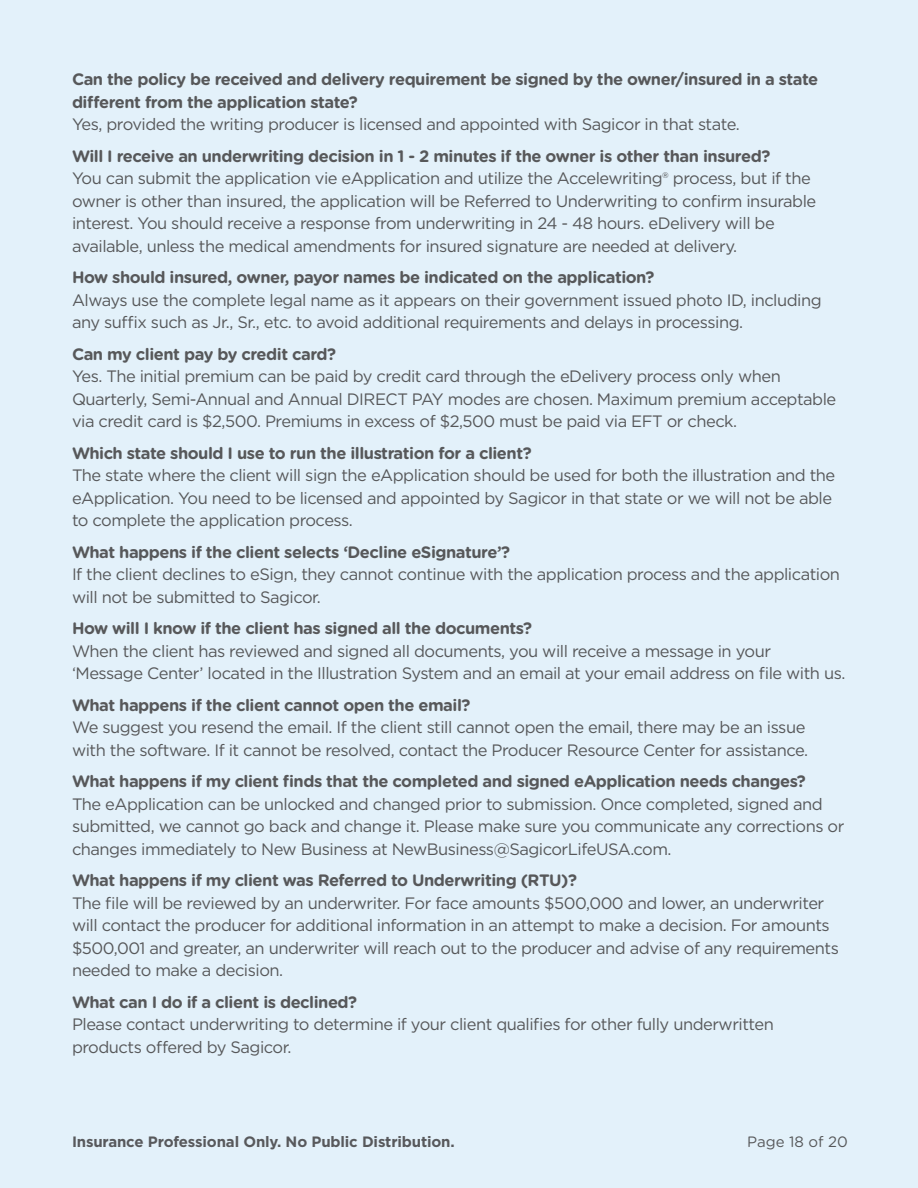
<style>
.page{position:relative;width:918px;height:1188px;background:#e3f1fa}
.page>*{position:absolute;margin:0;border:0;box-sizing:border-box;transform-origin:0 0}
.FAQ_Question{font:16.5px/22.5px "Gotham";letter-spacing:-.03em;color:#57585a}
.FAQ_Question-2{font:700 16.5px/22.5px "Gotham Rounded";letter-spacing:-.03em;color:#57585a}
.Bulleted_List__11_pt{font:700 15px "Gotham";letter-spacing:-.01em;color:#58595c}
.t1{font:15px "Gotham Rounded";color:#57585a}
</style>
<div class="page">
<p class="FAQ_Question-2" style="left:72px;top:67px;width:748px">Can the policy be received and delivery requirement be signed by the owner/insured in a state different from the application state?</p>
<p class="FAQ_Question" style="left:72px;top:113px;width:669px">Yes, provided the writing producer is licensed and appointed with Sagicor in that state.</p>
<p class="FAQ_Question-2" style="left:72px;top:144px;width:700px">Will I receive an underwriting decision in 1 - 2 minutes if the owner is other than insured?</p>
<p class="FAQ_Question" style="left:72px;top:167px;width:746px">You can submit the application vie eApplication and utilize the Accelewriting® process, but if the owner is other than insured, the application will be Referred to Underwriting to confirm insurable interest. You should receive a response from underwriting in 24 - 48 hours. eDelivery will be available, unless the medical amendments for insured signature are needed at delivery.</p>
<p class="FAQ_Question-2" style="left:72px;top:265px;width:584px">How should insured, owner, payor names be indicated on the application?</p>
<p class="FAQ_Question" style="left:72px;top:288px;width:751px">Always use the complete legal name as it appears on their government issued photo ID, including any suffix such as Jr., Sr., etc. to avoid additional requirements and delays in processing.</p>
<p class="FAQ_Question-2" style="left:72px;top:342px;width:266px">Can my client pay by credit card?</p>
<p class="FAQ_Question" style="left:72px;top:365px;width:766px">Yes. The initial premium can be paid by credit card through the eDelivery process only when<br>Quarterly, Semi-Annual and Annual DIRECT PAY modes are chosen. Maximum premium acceptable via credit card is $2,500. Premiums in excess of $2,500 must be paid via EFT or check.</p>
<p class="FAQ_Question-2" style="left:72px;top:441px;width:461px">Which state should I use to run the illustration for a client?</p>
<p class="FAQ_Question" style="left:72px;top:464px;width:765px">The state where the client will sign the eApplication should be used for both the illustration and the eApplication. You need to be licensed and appointed by Sagicor in that state or we will not be able to complete the application process.</p>
<p class="FAQ_Question-2" style="left:72px;top:540px;width:440px">What happens if the client selects ‘Decline eSignature’?</p>
<p class="FAQ_Question" style="left:72px;top:563px;width:770px">If the client declines to eSign, they cannot continue with the application process and the application will not be submitted to Sagicor.</p>
<p class="FAQ_Question-2" style="left:72px;top:616px;width:462px">How will I know if the client has signed all the documents?</p>
<p class="FAQ_Question" style="left:72px;top:639px;width:775px">When the client has reviewed and signed all documents, you will receive a message in your ‘Message Center’ located in the Illustration System and an email at your email address on file with us.</p>
<p class="FAQ_Question-2" style="left:72px;top:693px;width:400px">What happens if the client cannot open the email?</p>
<p class="FAQ_Question" style="left:72px;top:716px;width:738px">We suggest you resend the email. If the client still cannot open the email, there may be an issue with the software. If it cannot be resolved, contact the Producer Resource Center for assistance.</p>
<p class="FAQ_Question-2" style="left:72px;top:769px;width:735px">What happens if my client finds that the completed and signed eApplication needs changes?</p>
<p class="FAQ_Question" style="left:72px;top:792px;width:774px">The eApplication can be unlocked and changed prior to submission. Once completed, signed and submitted, we cannot go back and change it. Please make sure you communicate any corrections or changes immediately to New Business at NewBusiness@SagicorLifeUSA.com.</p>
<p class="FAQ_Question-2" style="left:72px;top:868px;width:507px">What happens if my client was Referred to Underwriting (RTU)?</p>
<p class="FAQ_Question" style="left:72px;top:891px;width:768px">The file will be reviewed by an underwriter. For face amounts $500,000 and lower, an underwriter will contact the producer for additional information in an attempt to make a decision. For amounts $500,001 and greater, an underwriter will reach out to the producer and advise of any requirements needed to make a decision.</p>
<p class="FAQ_Question-2" style="left:72px;top:990px;width:287px">What can I do if a client is declined?</p>
<p class="FAQ_Question" style="left:72px;top:1013px;width:703px">Please contact underwriting to determine if your client qualifies for other fully underwritten products offered by Sagicor.</p>
<p class="Bulleted_List__11_pt" style="left:72px;top:1131px;width:384px">Insurance Professional Only. No Public Distribution.</p>
<p class="t1" style="left:747px;top:1131px;width:102px">Page 18 of 20</p>
</div>
